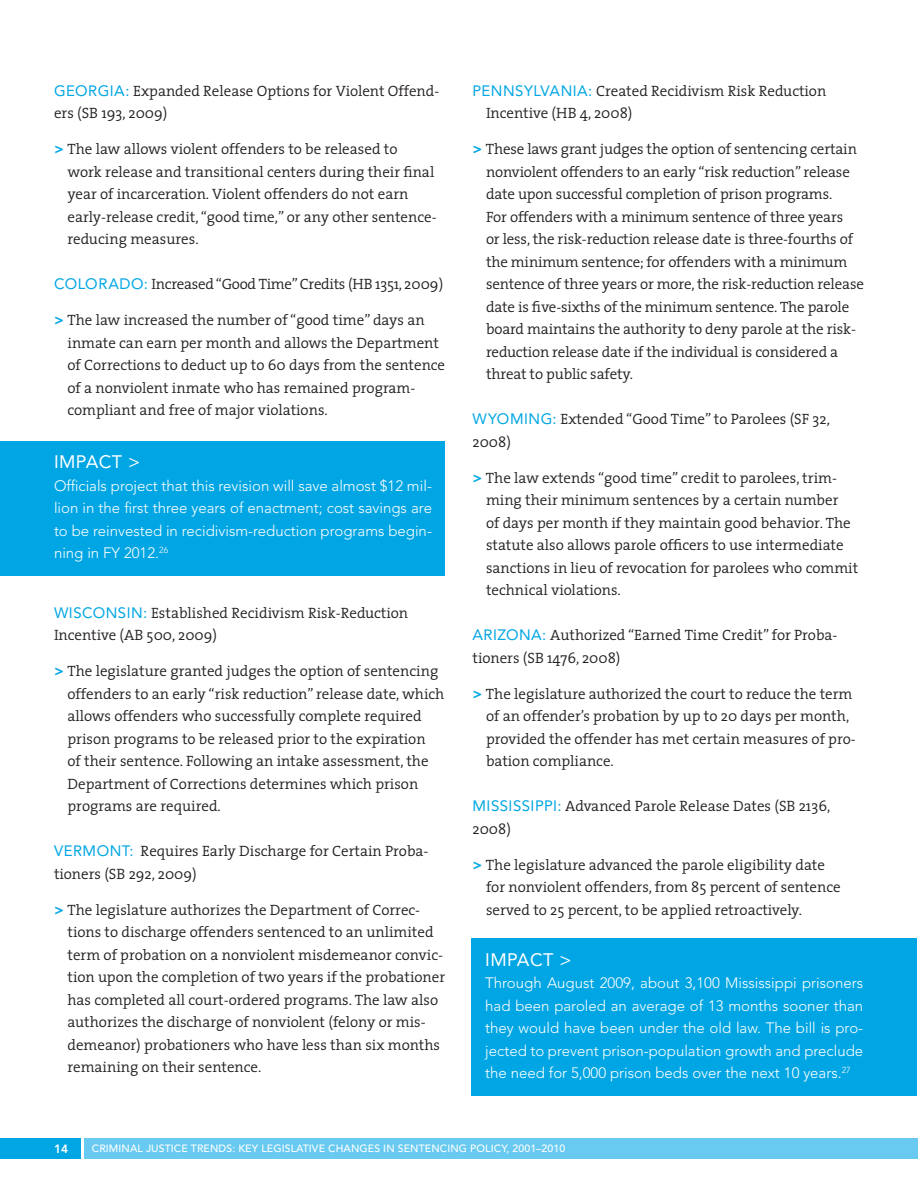
<style>
.page{position:relative;width:918px;height:1188px;background:#fff}
.page>*{position:absolute;margin:0;border:0;box-sizing:border-box;transform-origin:0 0}
.Subhead_-_Sans_-_whi{font:18px "Avenir LT Std";letter-spacing:.025em;color:#fff}
.Body_-_bullets{font:300 15px/22.5px "The Serif";color:#231f20}
.Body_-_sans{font:300 15px/22.5px "Avenir LT Std";color:#fff;text-align:justify}
.Body-1st_Para-no_ind{font:300 15px/22.5px "The Serif";color:#231f20}
.Body-1st_Para-no_ind-2{font:300 15px "The Serif";letter-spacing:-.02em;color:#231f20}
.t1{font:800 12px "Avenir LT Std";color:#fff}
.t2{font:500 10.5px "Avenir";letter-spacing:.01em;color:#fff}
.s1{font-family:"Avenir LT Std";font-weight:400;color:#00a6e4}
.s2{font-family:"Avenir LT Std";font-weight:800;color:#00a6e4}
</style>
<div class="page">
<div style="left:84px;top:1138px;width:834px;height:20px;background:#68caf1"></div>
<div style="left:0;top:1138px;width:81px;height:20px;background:#00a6e4"></div>
<div style="left:472px;top:939px;width:445px;height:157px;background:#00a6e4"></div>
<div style="left:0;top:441px;width:446px;height:135px;background:#00a6e4"></div>
<p class="Body-1st_Para-no_ind" style="left:54px;top:80px;width:387px"><span class="s1">G EORGIA:</span> Expanded Release Options for Violent Offend&shy;ers (SB 193, 2009)</p>
<p class="Body_-_bullets" style="left:68px;top:138px;width:371px;text-indent:-14px"><span class="s2">&gt;</span> The law allows violent offenders to be released to<br>work release and transitional centers during their final year of incarceration. Violent offenders do not earn early--release credit, “good time,” or any other sentence&shy;reducing measures.</p>
<p class="Body-1st_Para-no_ind-2" style="left:54px;top:275px;width:391px"><span class="s1">COLORAD O:</span> Increased “Good Time” Credits (HB 1351, 2009)</p>
<p class="Body_-_bullets" style="left:68px;top:309px;width:379px;text-indent:-14px"><span class="s2">&gt;</span> The law increased the number of “good time” days an inmate can earn per month and allows the Department of Corrections to deduct up to 60 days from the sentence of a nonviolent inmate who has remained program&shy;compliant and free of major violations.</p>
<p class="Subhead_-_Sans_-_whi" style="left:54px;top:451px;width:88px">IMPACT &gt;</p>
<p class="Body_-_sans" style="left:54px;top:474px;width:380px">Officials project that this revision will save almost $12 mil&shy;lion in the first three years of enactment; cost savings are to be reinvested in recidivism-reduction programs begin&shy;ning in FY 2012.<sup>26</sup></p>
<p class="Body-1st_Para-no_ind" style="left:54px;top:602px;width:356px"><span class="s1">WISCONSIN:</span> Established Recidivism Risk-Reduction<br>Incentive (AB 500, 2009)</p>
<p class="Body_-_bullets" style="left:68px;top:660px;width:378px;text-indent:-14px"><span class="s2">&gt;</span> The legislature granted judges the option of sentencing offenders to an early “risk reduction” release date, which allows offenders who successfully complete required prison programs to be released prior to the expiration<br>of their sentence. Following an intake assessment, the Department of Corrections determines which prison programs are required.</p>
<p class="Body-1st_Para-no_ind" style="left:54px;top:840px;width:376px"><span class="s1">VERMONT:</span> Requires Early Discharge for Certain Proba&shy;tioners (SB 292, 2009)</p>
<p class="Body_-_bullets" style="left:68px;top:899px;width:379px;text-indent:-14px"><span class="s2">&gt;</span> The legislature authorizes the Department of Correc&shy;tions to discharge offenders sentenced to an unlimited term of probation on a nonviolent misdemeanor convic&shy;tion upon the completion of two years if the probationer has completed all court-ordered programs. The law also authorizes the discharge of nonviolent (felony or mis&shy;demeanor) probationers who have less than six months remaining on their sentence.</p>
<p class="Body_-_bullets" style="left:486px;top:80px;width:342px;text-indent:-14px"><span class="s1">PENNSYLVANIA:</span> Created Recidivism Risk Reduction<br>Incentive (HB 4, 2008)</p>
<p class="Body_-_bullets" style="left:486px;top:138px;width:379px;text-indent:-14px"><span class="s2">&gt;</span> These laws grant judges the option of sentencing certain nonviolent offenders to an early “risk reduction” release date upon successful completion of prison pro-grams.<br>For offenders with a minimum sentence of three years<br>or less, the risk-reduction release date is three-fourths of the minimum sentence; for offenders with a minimum sentence of three years or more, the risk-reduction release date is five-sixths of the minimum sentence. The parole board maintains the authority to deny parole at the risk&shy;reduction release date if the individual is considered a threat to public safety.</p>
<p class="Body-1st_Para-no_ind" style="left:472px;top:408px;width:359px"><span class="s1">WYOMING:</span> Extended “Good Time” to Parolees (SF 32,<br>2008)</p>
<p class="Body_-_bullets" style="left:486px;top:467px;width:374px;text-indent:-14px"><span class="s2">&gt;</span> The law extends “good time” credit to parolees, trim&shy;ming their minimum sentences by a certain number<br>of days per month if they maintain good behavior. The statute also allows parole officers to use intermediate sanctions in lieu of revocation for parolees who commit technical violations.</p>
<p class="Body-1st_Para-no_ind" style="left:472px;top:624px;width:367px"><span class="s1">ARIZONA:</span> Authorized “Earned Time Credit” for Proba&shy;tioners (SB 1476, 2008)</p>
<p class="Body_-_bullets" style="left:486px;top:683px;width:371px;text-indent:-14px"><span class="s2">&gt;</span> The legislature authorized the court to reduce the term of an offender’s probation by up to 20 days per month, provided the offender has met certain measures of pro&shy;bation compliance.</p>
<p class="Body-1st_Para-no_ind" style="left:472px;top:795px;width:359px"><span class="s1">M ISSISSIPP I:</span> Advanced Parole Release Dates (SB 2136,<br>2008)</p>
<p class="Body_-_bullets" style="left:486px;top:854px;width:356px;text-indent:-14px"><span class="s2">&gt;</span> The legislature advanced the parole eligibility date for nonviolent offenders, from 85 percent of sentence served to 25 percent, to be applied retroactively.</p>
<p class="Subhead_-_Sans_-_whi" style="left:485px;top:949px;width:88px">IMPACT &gt;</p>
<p class="Body_-_sans" style="left:485px;top:972px;width:380px">Through August 2009, about 3,100 Mississippi prisoners had been paroled an average of 13 months sooner than they would have been under the old law. The bill is pro&shy;jected to prevent prison-population growth and preclude the need for 5,000 prison beds over the next 10 years.<sup>27</sup></p>
<p class="t1" style="left:54px;top:1141px;width:15px">14</p>
<p class="t2" style="left:92px;top:1142px;width:113px">CRIM INAL JUSTICE TREN</p>
<p class="t2" style="left:219px;top:1142px;width:194px">DS: KEY LEGISLATIVE CHAN GES IN SENTENC</p>
<p class="t2" style="left:447px;top:1142px;width:119px">IN G POLICY, 2001–2010</p>
</div>
